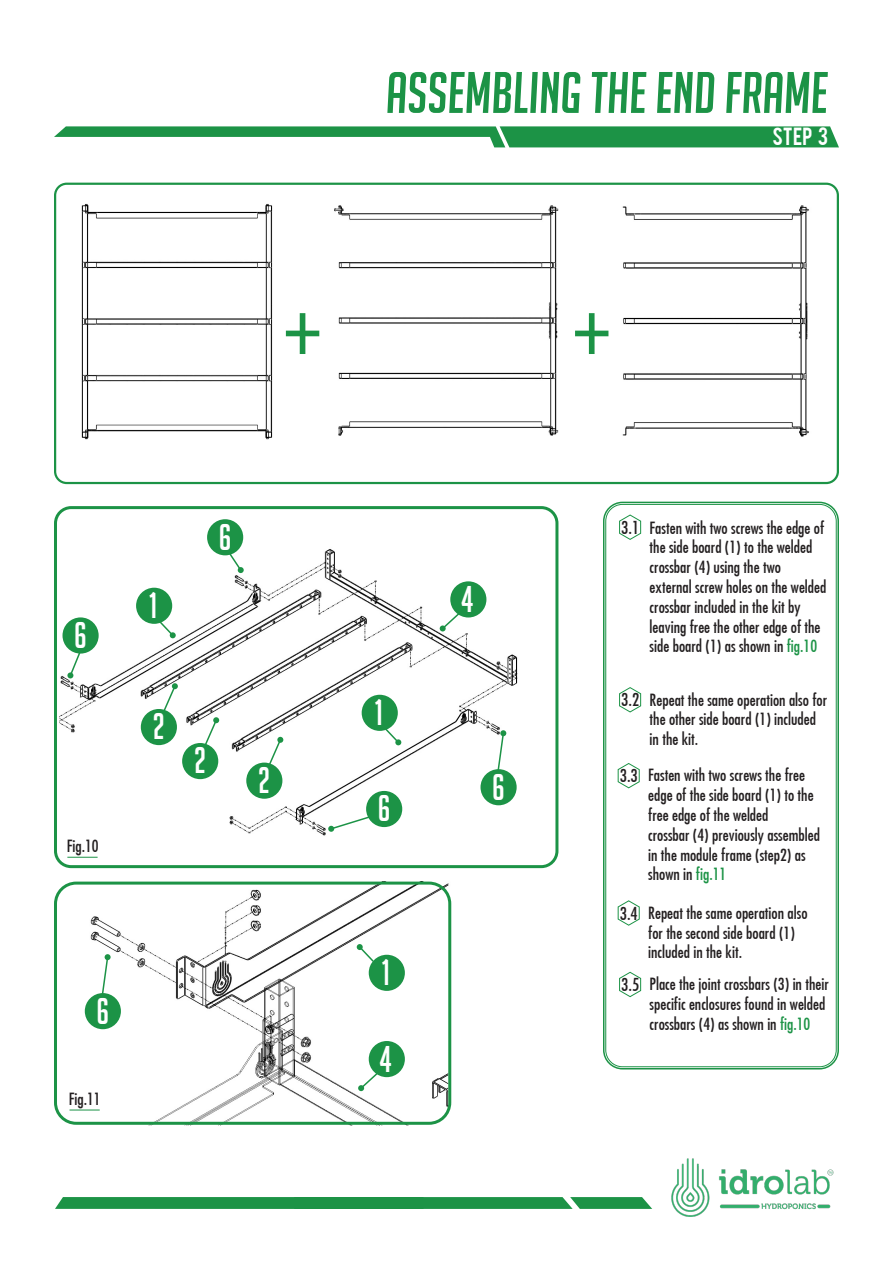
<style>
.page{position:relative;width:893px;height:1263px;background:#fff}
.page>*{position:absolute;margin:0;border:0;box-sizing:border-box;transform-origin:0 0}
.t1{font:500 condensed 80.85px "Futura";color:#1c9346}
.t2{font:italic 57px "Big Noodle Titling";color:#1c9346}
.t3{font:36.3px "Big Noodle Titling";color:#fff;scale:.91 1}
.t4{font:19.5px "Bebas";color:#fff}
.t5{font:500 condensed 17.55px "Futura";color:#231f20}
.t6{font:500 condensed 16.5px/19.8px "Futura";color:#231f20}
.s1{color:#1c9346}
</style>
<div class="page">
<svg style="left:55px;top:1197px;width:597px;height:12px;background:#24964c"></svg>
<img style="left:671px;top:1158px;width:163px;height:59px">
<svg style="left:54px;top:126px;width:785px;height:21px"></svg>
<div style="left:54px;top:183px;width:785px;height:301px;border:2px solid #1c9346;border-radius:12px"></div>
<img style="left:81px;top:203px;width:192px;height:237px">
<img style="left:334px;top:205px;width:225px;height:231px">
<img style="left:622px;top:205px;width:187px;height:232px">
<img style="left:60px;top:528px;width:458px;height:308px">
<div style="left:54px;top:506px;width:504px;height:362px;border:3px solid #1c9346;border-radius:16px"></div>
<svg style="left:619px;top:514px;width:22px;height:26px"></svg>
<svg style="left:619px;top:687px;width:22px;height:26px"></svg>
<svg style="left:617px;top:763px;width:23px;height:26px"></svg>
<svg style="left:617px;top:900px;width:23px;height:26px"></svg>
<svg style="left:619px;top:971px;width:22px;height:27px"></svg>
<img style="left:58px;top:883px;width:393px;height:243px">
<div style="left:54px;top:881px;width:397px;height:244px;border:3px solid #1c9346;border-radius:21px"></div>
<hr style="left:67px;top:857px;width:31px;height:1px;background:#1c9346">
<hr style="left:70px;top:1110px;width:30px;height:1px;background:#1c9346">
<svg style="left:495px;top:730px;width:11px;height:40px"></svg>
<div style="left:480px;top:769px;width:37px;height:36px;background:#1c9346;border-radius:50%"></div>
<svg style="left:328px;top:815px;width:44px;height:17px"></svg>
<div style="left:366px;top:791px;width:36px;height:36px;background:#1c9346;border-radius:50%"></div>
<svg style="left:227px;top:551px;width:17px;height:22px"></svg>
<div style="left:207px;top:519px;width:36px;height:36px;background:#1c9346;border-radius:50%"></div>
<svg style="left:67px;top:648px;width:16px;height:30px"></svg>
<div style="left:63px;top:617px;width:36px;height:37px;background:#1c9346;border-radius:50%"></div>
<div style="left:450px;top:581px;width:36px;height:36px;background:#1c9346;border-radius:50%"></div>
<svg style="left:440px;top:610px;width:23px;height:21px"></svg>
<div style="left:362px;top:695px;width:36px;height:36px;background:#1c9346;border-radius:50%"></div>
<svg style="left:383px;top:726px;width:18px;height:19px"></svg>
<div style="left:136px;top:588px;width:36px;height:36px;background:#1c9346;border-radius:50%"></div>
<svg style="left:157px;top:619px;width:19px;height:19px"></svg>
<svg style="left:160px;top:683px;width:18px;height:35px"></svg>
<div style="left:141px;top:709px;width:36px;height:36px;background:#1c9346;border-radius:50%"></div>
<svg style="left:201px;top:717px;width:18px;height:35px"></svg>
<div style="left:182px;top:743px;width:36px;height:36px;background:#1c9346;border-radius:50%"></div>
<svg style="left:265px;top:737px;width:18px;height:35px"></svg>
<div style="left:246px;top:762px;width:36px;height:37px;background:#1c9346;border-radius:50%"></div>
<svg style="left:100px;top:954px;width:11px;height:41px"></svg>
<div style="left:85px;top:993px;width:36px;height:36px;background:#1c9346;border-radius:50%"></div>
<div style="left:369px;top:1041px;width:36px;height:36px;background:#1c9346;border-radius:50%"></div>
<svg style="left:358px;top:1069px;width:23px;height:22px"></svg>
<div style="left:369px;top:955px;width:36px;height:36px;background:#1c9346;border-radius:50%"></div>
<svg style="left:357px;top:944px;width:18px;height:19px"></svg>
<div style="left:603px;top:502px;width:236px;height:567px;border:2px solid #1c9346;border-radius:19px"></div>
<div style="left:605px;top:504px;width:231px;height:563px;border:1px solid #1c9346;border-radius:17px"></div>
<h2 class="t2" style="left:386px;top:62px;width:443px">ASSEMBLING THE END FRAME</h2>
<p class="t4" style="left:772px;top:122px;width:57px">STEP 3</p>
<h1 class="t1" style="left:282px;top:276px;width:42px">+</h1>
<h1 class="t1" style="left:571px;top:276px;width:42px">+</h1>
<h3 class="t3" style="left:74px;top:615px;width:16px">6</h3>
<p class="t6" style="left:67px;top:836px;width:33px">Fig.10</p>
<h3 class="t3" style="left:149px;top:586px;width:10px">1</h3>
<h3 class="t3" style="left:219px;top:517px;width:16px">6</h3>
<h3 class="t3" style="left:153px;top:707px;width:15px">2</h3>
<h3 class="t3" style="left:194px;top:741px;width:15px">2</h3>
<h3 class="t3" style="left:258px;top:761px;width:15px">2</h3>
<h3 class="t3" style="left:97px;top:991px;width:16px">6</h3>
<p class="t6" style="left:69px;top:1089px;width:33px">Fig.11</p>
<h3 class="t3" style="left:375px;top:693px;width:10px">1</h3>
<h3 class="t3" style="left:378px;top:789px;width:16px">6</h3>
<h3 class="t3" style="left:382px;top:953px;width:10px">1</h3>
<h3 class="t3" style="left:380px;top:1039px;width:15px">4</h3>
<h3 class="t3" style="left:461px;top:579px;width:15px">4</h3>
<h3 class="t3" style="left:492px;top:767px;width:16px">6</h3>
<p class="t5" style="left:621px;top:517px;width:19px">3.1</p>
<p class="t6" style="left:650px;top:517px;width:178px">Fasten with two screws the edge of the side board (1) to the welded crossbar (4) using the two external screw holes on the welded crossbar included in the kit by leaving free the other edge of the side board (1) as shown in <span class="s1">fig.10</span></p>
<p class="t5" style="left:621px;top:689px;width:19px">3.2</p>
<p class="t6" style="left:650px;top:689px;width:179px">Repeat the same operation also for the other side board (1) included in the kit.</p>
<p class="t5" style="left:620px;top:765px;width:19px">3.3</p>
<p class="t6" style="left:648px;top:765px;width:173px">Fasten with two screws the free edge of the side board (1) to the free edge of the welded<br>crossbar (4) previously assembled in the module frame (step2) as shown in <span class="s1">fig.11</span></p>
<p class="t5" style="left:620px;top:902px;width:19px">3.4</p>
<p class="t6" style="left:648px;top:902px;width:161px">Repeat the same operation also for the second side board (1) included in the kit.</p>
<p class="t5" style="left:621px;top:974px;width:19px">3.5</p>
<p class="t6" style="left:650px;top:974px;width:181px">Place the joint crossbars (3) in their specific enclosures found in welded crossbars (4) as shown in <span class="s1">fig.10</span></p>
</div>
